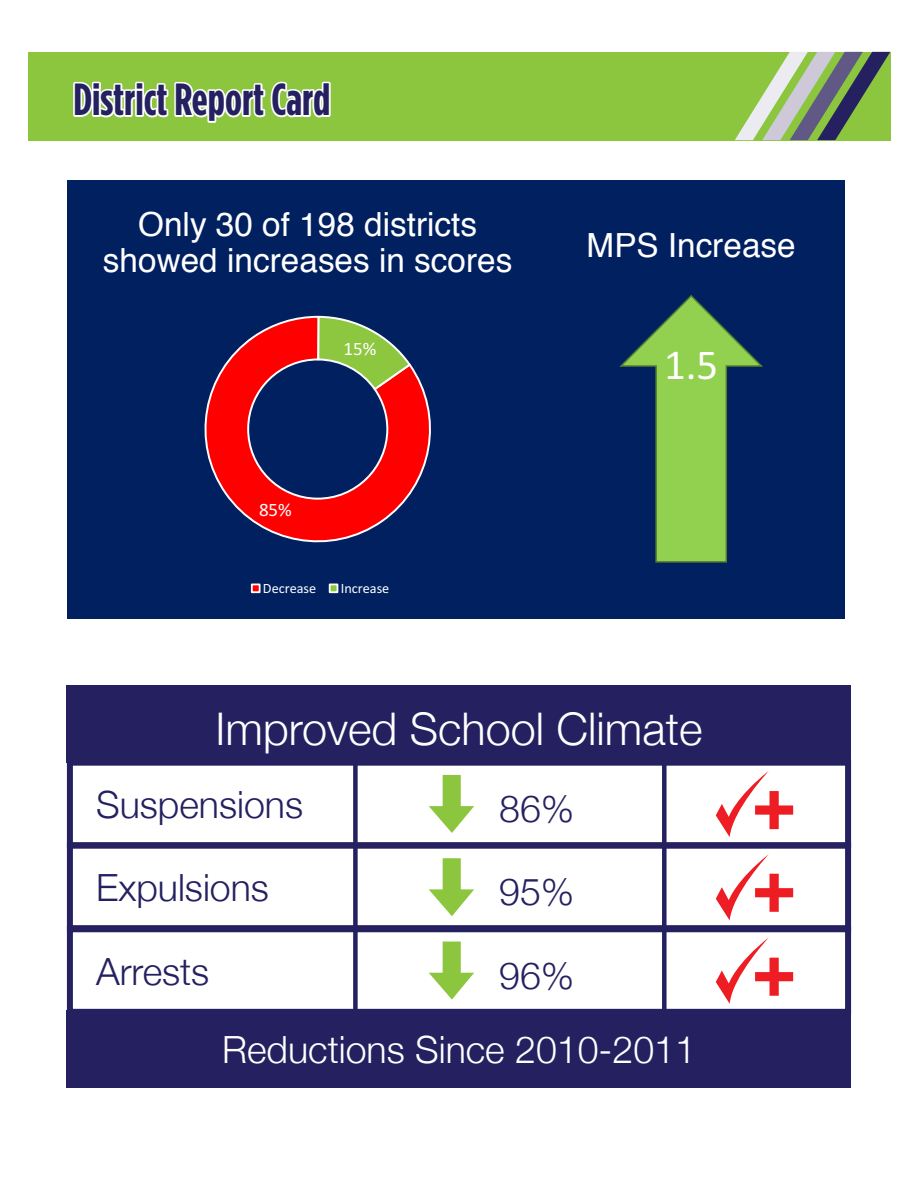
<style>
.page{position:relative;width:918px;height:1188px;background:#fff}
.page>*{position:absolute;margin:0;border:0;box-sizing:border-box;transform-origin:0 0}
.t1{font:700 72px/83.2px "Helvetica";color:#ee1d23;text-align:justify}
.t2{font:300 45px "Helvetica Neue";color:#fff}
.t3{font:700 condensed 45px "Gotham HTF";color:#252161}
.t4{font:42.75px "Calibri";color:#fff}
.t5{font:300 37.5px "Helvetica Neue";color:#252161}
.t6{font:300 37.5px "Helvetica Neue";color:#fff}
.t7{font:33.3px/36px "Helvetica";color:#fff;text-align:center}
.t8{font:19.05px "Calibri";color:#fff}
.t9{font:14.25px "Calibri";color:#fff}
</style>
<div class="page">
<div style="left:28px;top:52px;width:862px;height:88px;background:#8bc63e"></div>
<svg style="left:735px;top:52px;width:155px;height:88px"></svg>
<svg style="left:73px;top:81px;width:258px;height:42px"></svg>
<div style="left:662px;top:760px;width:5px;height:250px;background:#252161"></div>
<div style="left:67px;top:685px;width:784px;height:77px;background:#252161"></div>
<div style="left:67px;top:760px;width:784px;height:88px;border:6px solid #252161"></div>
<div style="left:67px;top:843px;width:784px;height:88px;border:6px solid #252161"></div>
<div style="left:67px;top:926px;width:784px;height:89px;border:6px solid #252161"></div>
<div style="left:67px;top:1010px;width:784px;height:78px;background:#252161"></div>
<div style="left:353px;top:760px;width:5px;height:250px;background:#252161"></div>
<svg style="left:429px;top:775px;width:45px;height:58px"></svg>
<svg style="left:429px;top:858px;width:45px;height:58px"></svg>
<svg style="left:429px;top:942px;width:45px;height:58px"></svg>
<svg style="left:716px;top:771px;width:53px;height:66px"></svg>
<svg style="left:716px;top:854px;width:53px;height:66px"></svg>
<svg style="left:716px;top:937px;width:53px;height:67px"></svg>
<div style="left:67px;top:181px;width:778px;height:438px;background:#002060"></div>
<svg style="left:204px;top:315px;width:227px;height:228px"></svg>
<svg style="left:316px;top:315px;width:96px;height:77px"></svg>
<div style="left:252px;top:584px;width:8px;height:8px;background:#f00"></div>
<div style="left:251px;top:584px;width:10px;height:9px;border:2px solid #fff"></div>
<div style="left:330px;top:584px;width:7px;height:8px;background:#8dc63f"></div>
<div style="left:329px;top:584px;width:9px;height:9px;border:2px solid #fff"></div>
<svg style="left:619px;top:295px;width:144px;height:268px"></svg>
<h2 class="t3" style="left:73px;top:74px;width:258px">District Report Card</h2>
<p class="t7" style="left:103px;top:207px;width:411px">Only 30 of 198 districts showed increases in scores</p>
<p class="t8" style="left:344px;top:336px;width:34px">15%</p>
<p class="t8" style="left:259px;top:497px;width:34px">85%</p>
<p class="t9" style="left:263px;top:579px;width:55px">Decrease</p>
<p class="t9" style="left:341px;top:579px;width:50px">Increase</p>
<p class="t7" style="left:587px;top:228px;width:211px">MPS Increase</p>
<p class="t4" style="left:664px;top:336px;width:56px">1.5</p>
<h2 class="t2" style="left:216px;top:693px;width:488px">Improved School Climate</h2>
<p class="t5" style="left:96px;top:775px;width:208px">Suspensions</p>
<p class="t5" style="left:499px;top:778px;width:77px">86%</p>
<p class="t5" style="left:96px;top:858px;width:174px">Expulsions</p>
<p class="t5" style="left:96px;top:941px;width:115px">Arrests</p>
<p class="t5" style="left:499px;top:861px;width:77px">95%</p>
<p class="t5" style="left:499px;top:945px;width:77px">96%</p>
<p class="t6" style="left:222px;top:1020px;width:475px">Reductions Since 2010-2011</p>
<h1 class="t1" style="left:753px;top:763px;width:44px">+ + +</h1>
</div>
